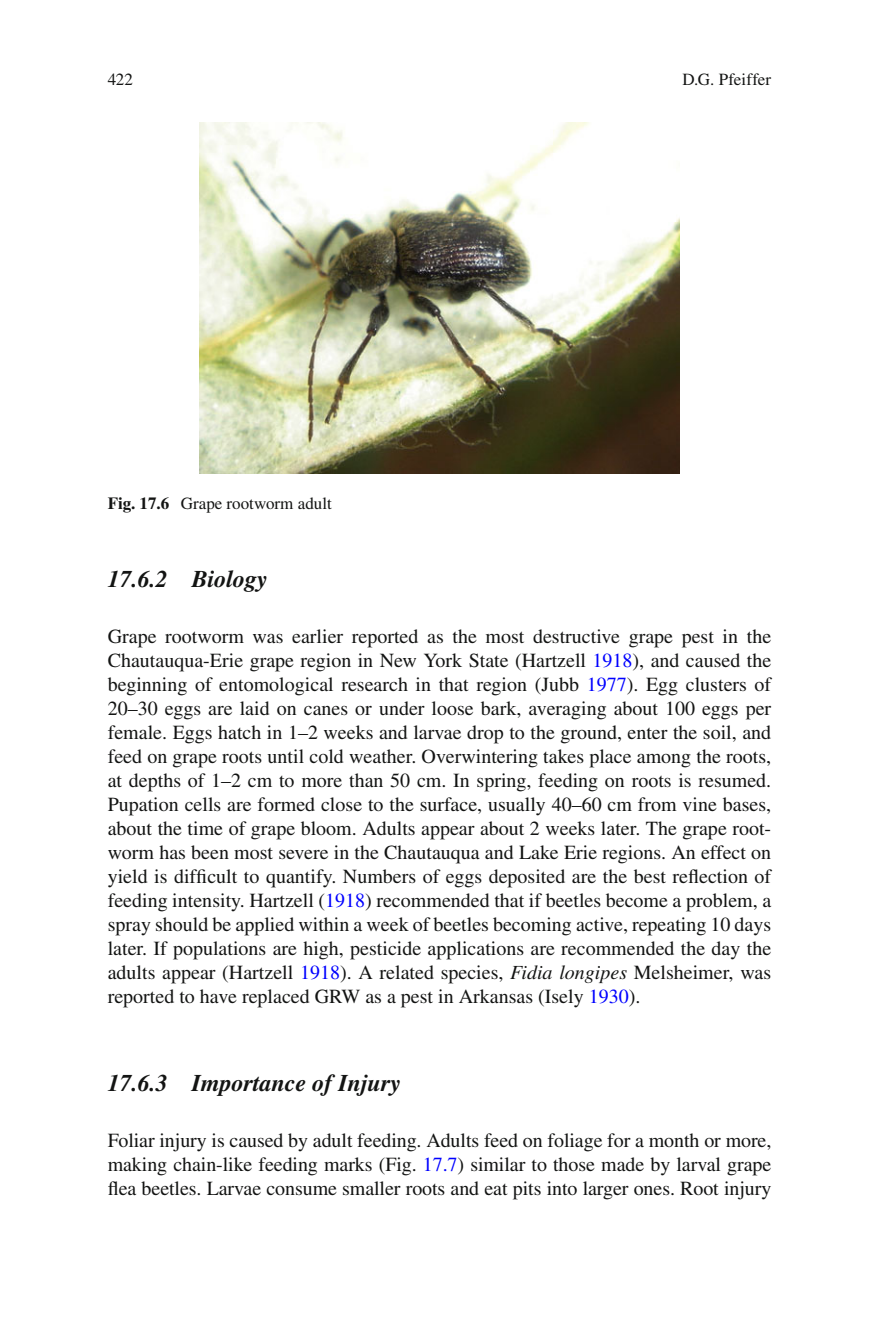
<style>
.page{position:relative;width:879px;height:1333px;background:#fff}
.page>*{position:absolute;margin:0;border:0;box-sizing:border-box;transform-origin:0 0}
.t1{font:italic 700 24px "Times";color:#131413}
.t2{font:20px/24px "Times";letter-spacing:-.005em;color:#131413;text-align:justify}
.t3{font:17px "Times";color:#131413}
.s1{font-weight:700}
.s2{color:#00f}
.s3{font-style:italic}
</style>
<div class="page">
<img style="left:199px;top:122px;width:480px;height:352px">
<p class="t3" style="left:108px;top:73px;width:27px">422</p>
<p class="t3" style="left:682px;top:73px;width:90px">D.G. Pfeiffer</p>
<p class="t3" style="left:108px;top:497px;width:225px"><span class="s1">Fig. 17.6</span> Grape rootworm adult</p>
<p class="t1" style="left:108px;top:570px;width:162px">17.6.2 Biology</p>
<p class="t2" style="left:108px;top:626px;width:665px">Grape rootworm was earlier reported as the most destructive grape pest in the Chautauqua-Erie grape region in New York State (Hartzell <span class="s2">1918</span> ) , and caused the beginning of entomological research in that region (Jubb <span class="s2">1977</span> ) . Egg clusters of 20–30 eggs are laid on canes or under loose bark, averaging about 100 eggs per female. Eggs hatch in 1–2 weeks and larvae drop to the ground, enter the soil, and feed on grape roots until cold weather. Overwintering takes place among the roots, at depths of 1–2 cm to more than 50 cm. In spring, feeding on roots is resumed.<br>Pupation cells are formed close to the surface, usually 40–60 cm from vine bases, about the time of grape bloom. Adults appear about 2 weeks later. The grape root&shy;worm has been most severe in the Chautauqua and Lake Erie regions. An effect on yield is difficult to quantify. Numbers of eggs deposited are the best reflection of feeding intensity. Hartzell ( <span class="s2">1918</span> ) recommended that if beetles become a problem, a spray should be applied within a week of beetles becoming active, repeating 10 days later. If populations are high, pesticide applications are recommended the day the adults appear (Hartzell <span class="s2">1918</span> ) . A related species, <span class="s3">Fidia longipes</span> Melsheimer, was reported to have replaced GRW as a pest in Arkansas (Isely <span class="s2">1930</span> ) .</p>
<p class="t1" style="left:108px;top:1074px;width:295px">17.6.3 Importance of Injury</p>
<p class="t2" style="left:108px;top:1130px;width:665px">Foliar injury is caused by adult feeding. Adults feed on foliage for a month or more, making chain-like feeding marks (Fig. <span class="s2">17.7</span> ) similar to those made by larval grape flea beetles. Larvae consume smaller roots and eat pits into larger ones. Root injury</p>
</div>
